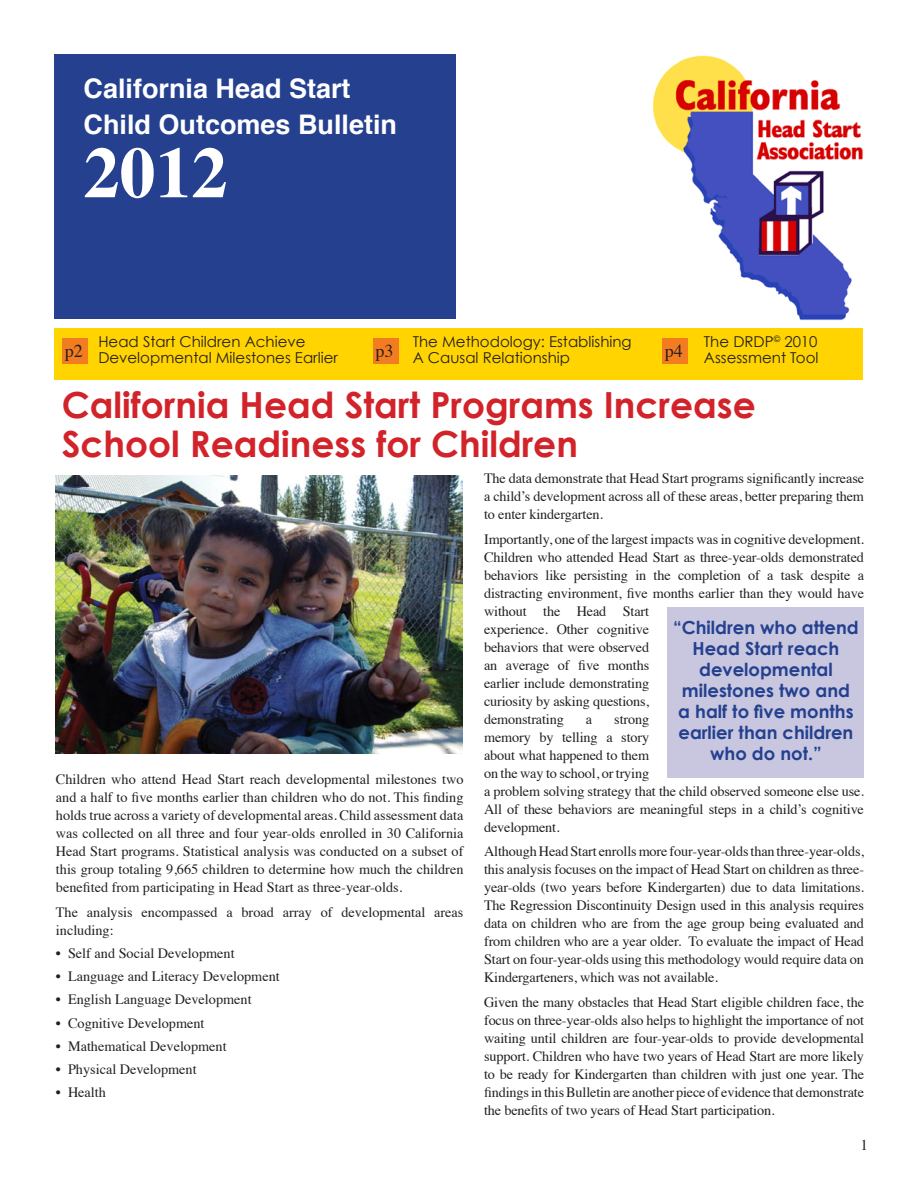
<style>
.page{position:relative;width:918px;height:1188px;background:#fff}
.page>*{position:absolute;margin:0;border:0;box-sizing:border-box;transform-origin:0 0}
.t1{font:700 72px "Times";color:#fff}
.t2{font:700 36px/39px "Century Gothic";color:#d2232a}
.t3{font:700 27px/36px "Helvetica";color:#fff}
.t4{font:700 18px/21px "Century Gothic";color:#24408f;text-align:center}
.t5{font:18px "Times";color:#231f20}
.t6{font:15px/16.5px "Century Gothic";color:#231f20}
.t7{font:15px "Times";color:#231f20}
.t8{font:14.25px/18px "Times";letter-spacing:-.01em;color:#231f20;text-align:justify}
</style>
<div class="page">
<div style="left:667px;top:607px;width:197px;height:171px;background:#c8c7df"></div>
<div style="left:54px;top:54px;width:401px;height:264px;background:#24408f"></div>
<img style="left:653px;top:55px;width:210px;height:265px">
<div style="left:54px;top:328px;width:808px;height:51px;background:#ffd400"></div>
<div style="left:62px;top:338px;width:26px;height:26px;background:#f47c20"></div>
<div style="left:373px;top:338px;width:25px;height:26px;background:#f47c20"></div>
<div style="left:662px;top:338px;width:26px;height:26px;background:#f47c20"></div>
<img style="left:55px;top:476px;width:407px;height:278px">
<h3 class="t3" style="left:84px;top:71px;width:315px">California Head Start<br>Child Outcomes Bulletin</h3>
<h1 class="t1" style="left:84px;top:104px;width:145px">2012</h1>
<p class="t6" style="left:98px;top:333px;width:241px">Head Start Children Achieve<br>Developmental Milestones Earlier</p>
<p class="t6" style="left:413px;top:333px;width:221px">The Methodology: Establishing<br>A Causal Relationship</p>
<p class="t6" style="left:704px;top:333px;width:116px">The DRDP<sup>©</sup> 2010<br>Assessment Tool</p>
<p class="t5" style="left:65px;top:334px;width:19px">p2</p>
<p class="t5" style="left:375px;top:334px;width:19px">p3</p>
<p class="t5" style="left:665px;top:334px;width:19px">p4</p>
<h2 class="t2" style="left:62px;top:384px;width:696px">California Head Start Programs Increase<br>School Readiness for Children</h2>
<p class="t8" style="left:484px;top:468px;width:382px">The data demonstrate that Head Start programs significantly increase a child’s development across all of these areas, better preparing them to enter kindergarten.</p>
<p class="t8" style="left:484px;top:529px;width:381px;text-align:left">Importantly, one of the largest impacts was in cognitive development.<br>Children who attended Head Start as three-year-olds demonstrated behaviors like persisting in the completion of a task despite a distracting environment, five months earlier than they would have without the Head Start<br>experience. Other cognitive<br>behaviors that were observed<br>an average of five months<br>earlier include demonstrating<br>curiosity by asking questions,<br>demonstrating</p>
<p class="t4" style="left:673px;top:617px;width:187px">“Children who attend<br>Head Start reach developmental milestones two and<br>a half to five months earlier than children who do not.”</p>
<p class="t8" style="left:484px;top:709px;width:381px;text-align:left;text-indent:130px">strong<br>memory by telling a story<br>about what happened to them<br>on the way to school, or trying<br>a problem solving strategy that the child observed someone else use.<br>All of these behaviors are meaningful steps in a child’s cognitive development.</p>
<p class="t8" style="left:484px;top:841px;width:382px">Although Head Start enrolls more four-year-olds than three-year-olds, this analysis focuses on the impact of Head Start on children as three&shy;year-olds (two years before Kindergarten) due to data limitations.<br>The Regression Discontinuity Design used in this analysis requires data on children who are from the age group being evaluated and from children who are a year older. To evaluate the impact of Head Start on four-year-olds using this methodology would require data on Kindergarteners, which was not available.</p>
<p class="t8" style="left:484px;top:992px;width:382px">Given the many obstacles that Head Start eligible children face, the focus on three-year-olds also helps to highlight the importance of not waiting until children are four-year-olds to provide developmental support. Children who have two years of Head Start are more likely to be ready for Kindergarten than children with just one year. The findings in this Bulletin are another piece of evidence that demonstrate the benefits of two years of Head Start participation.</p>
<p class="t7" style="left:860px;top:1131px;width:9px">1</p>
<p class="t8" style="left:586px;top:709px;width:8px">a</p>
<p class="t8" style="left:56px;top:769px;width:409px">Children who attend Head Start reach developmental milestones two and a half to five months earlier than children who do not. This finding holds true across a variety of developmental areas. Child assessment data was collected on all three and four year-olds enrolled in 30 California Head Start programs. Statistical analysis was conducted on a subset of this group totaling 9,665 children to determine how much the children benefited from participating in Head Start as three-year-olds.</p>
<p class="t8" style="left:56px;top:902px;width:409px">The analysis encompassed a broad array of developmental areas including:</p>
<p class="t8" style="left:56px;top:943px;width:180px">• Self and Social Development</p>
<p class="t8" style="left:56px;top:966px;width:225px">• Language and Literacy Development</p>
<p class="t8" style="left:56px;top:989px;width:197px">• English Language Development</p>
<p class="t8" style="left:56px;top:1013px;width:150px">• Cognitive Development</p>
<p class="t8" style="left:56px;top:1036px;width:172px">• Mathematical Development</p>
<p class="t8" style="left:56px;top:1059px;width:142px">• Physical Development</p>
<p class="t8" style="left:56px;top:1082px;width:52px">• Health</p>
</div>
